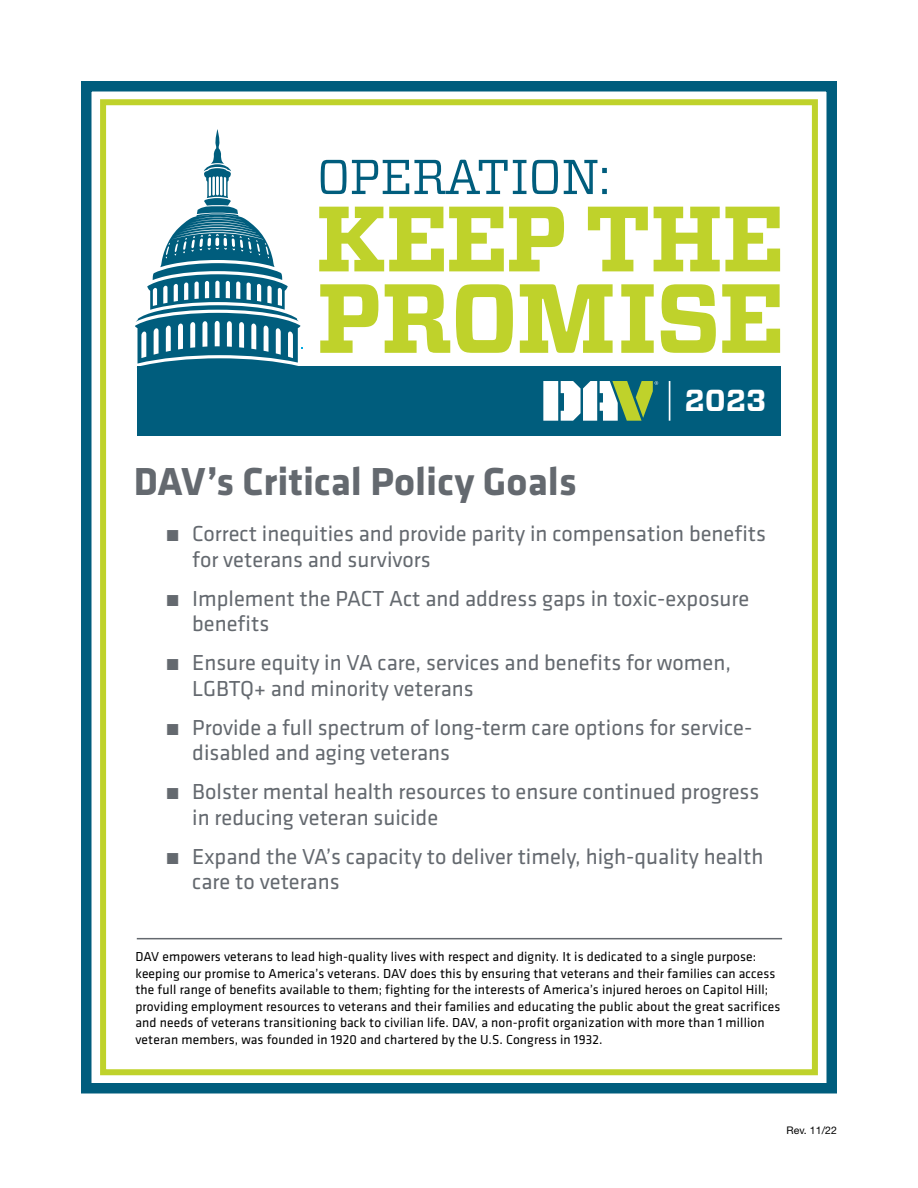
<style>
.page{position:relative;width:918px;height:1188px;background:#fff}
.page>*{position:absolute;margin:0;border:0;box-sizing:border-box;transform-origin:0 0}
.t1{font:700 40.5px "Klavika";color:#64696f}
.t2{font:700 30.45px "Vitesse";color:#fff}
.t3{font:22.5px/25.5px "Klavika";color:#64696f}
.t4{font:13.5px/16.5px "Klavika";letter-spacing:.01em;color:#000}
.t5{font:10.5px "Helvetica Neue LT Std";letter-spacing:.005em;color:#000}
</style>
<div class="page">
<div style="left:137px;top:366px;width:643px;height:70px;background:#005d7d"></div>
<svg style="left:319px;top:207px;width:245px;height:64px"></svg>
<svg style="left:588px;top:207px;width:60px;height:64px"></svg>
<svg style="left:654px;top:207px;width:126px;height:64px"></svg>
<svg style="left:320px;top:284px;width:58px;height:69px"></svg>
<svg style="left:385px;top:284px;width:65px;height:69px"></svg>
<svg style="left:456px;top:284px;width:57px;height:69px"></svg>
<svg style="left:520px;top:284px;width:93px;height:69px"></svg>
<svg style="left:621px;top:284px;width:33px;height:69px"></svg>
<svg style="left:661px;top:284px;width:55px;height:69px"></svg>
<svg style="left:722px;top:284px;width:58px;height:69px"></svg>
<svg style="left:321px;top:160px;width:205px;height:34px"></svg>
<svg style="left:532px;top:160px;width:26px;height:34px"></svg>
<svg style="left:564px;top:160px;width:43px;height:34px"></svg>
<svg style="left:543px;top:381px;width:115px;height:40px"></svg>
<hr style="left:669px;top:381px;width:1px;height:40px;background:#fff">
<svg style="left:135px;top:129px;width:167px;height:239px"></svg>
<div style="left:100px;top:99px;width:718px;height:976px;border:6px solid #bfd22b"></div>
<div style="left:81px;top:81px;width:756px;height:1013px;border:10px solid #005d7d"></div>
<hr style="left:137px;top:938px;width:645px;height:1px;background:#64696f">
<h2 class="t2" style="left:684px;top:380px;width:83px">2023</h2>
<h1 class="t1" style="left:134px;top:452px;width:444px">DAV’s Critical Policy Goals</h1>
<h3 class="t3" style="left:192px;top:520px;width:575px;text-indent:-27px">́ Correct inequities and provide parity in compensation benefits for veterans and survivors</h3>
<h3 class="t3" style="left:192px;top:585px;width:559px;text-indent:-27px">́ Implement the PACT Act and address gaps in toxic-exposure benefits</h3>
<h3 class="t3" style="left:192px;top:649px;width:540px;text-indent:-27px">́ Ensure equity in VA care, services and benefits for women,<br>LGBTQ+ and minority veterans</h3>
<h3 class="t3" style="left:192px;top:714px;width:562px;text-indent:-27px">́ Provide a full spectrum of long-term care options for service&shy;disabled and aging veterans</h3>
<h3 class="t3" style="left:192px;top:778px;width:569px;text-indent:-27px">́ Bolster mental health resources to ensure continued progress in reducing veteran suicide</h3>
<h3 class="t3" style="left:192px;top:843px;width:573px;text-indent:-27px">́ Expand the VA’s capacity to deliver timely, high-quality health care to veterans</h3>
<p class="t4" style="left:135px;top:948px;width:646px">DAV empowers veterans to lead high-quality lives with respect and dignity. It is dedicated to a single purpose: keeping our promise to America’s veterans. DAV does this by ensuring that veterans and their families can access the full range of benefits available to them; fighting for the interests of America’s injured heroes on Capitol Hill; providing employment resources to veterans and their families and educating the public about the great sacrifices and needs of veterans transitioning back to civilian life. DAV, a non-profit organization with more than 1 million veteran members, was founded in 1920 and chartered by the U.S. Congress in 1932.</p>
<p class="t5" style="left:787px;top:1124px;width:52px">Rev. 11/22</p>
</div>
